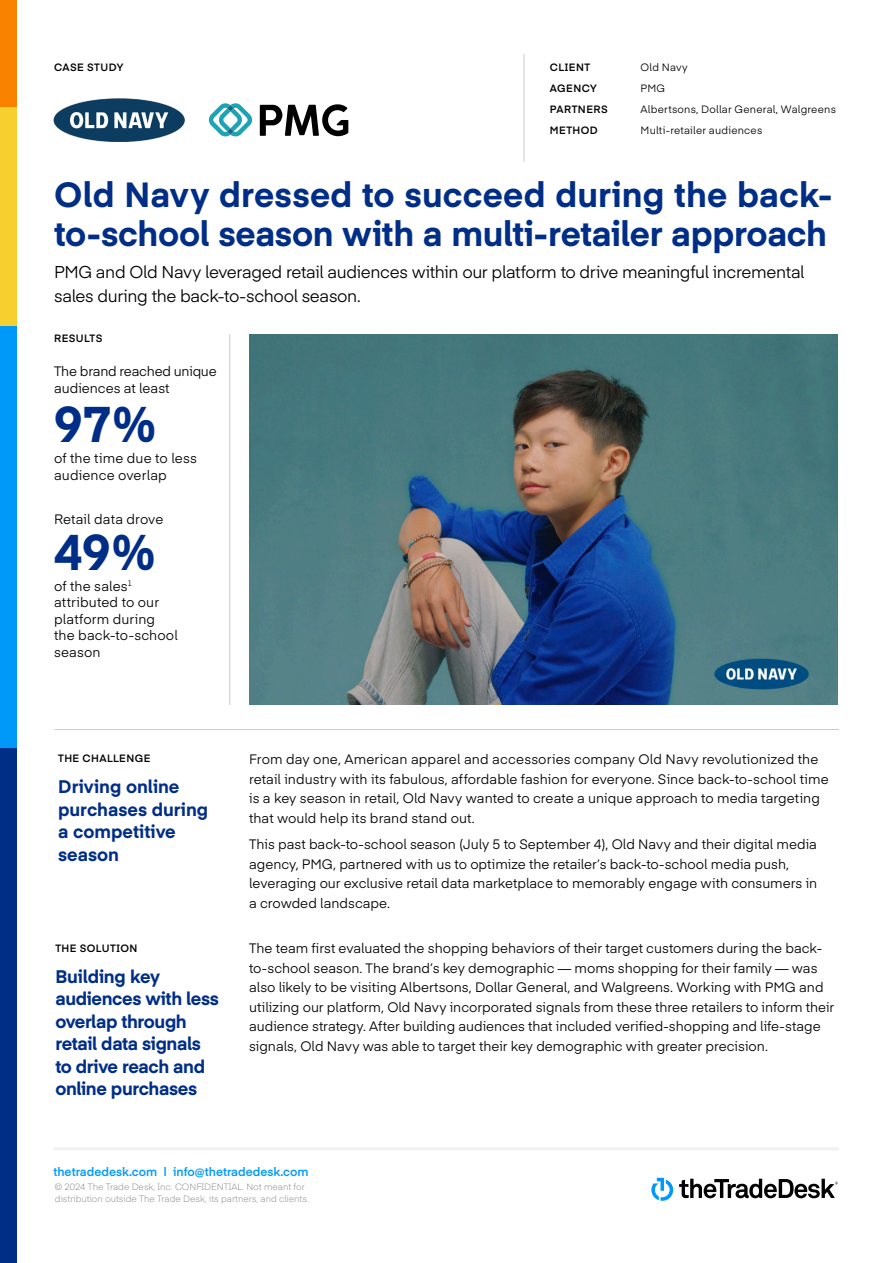
<style>
.page{position:relative;width:893px;height:1263px;background:#fff}
.page>*{position:absolute;margin:0;border:0;box-sizing:border-box;transform-origin:0 0}
.t1{font:700 49.5px "Eina 04";color:#002e87}
.t2{font:700 34.5px/39px "Eina 04";letter-spacing:-.005em;color:#002e87}
.t3{font:700 18px/22.5px "Eina 04";letter-spacing:-.02em;color:#002e87}
.t4{font:700 18px/22.5px "Eina 04";color:#002e87}
.Intro_copy{font:16.8px/24px "Eina 04";letter-spacing:-.02em;color:#000}
.Body_copy{font:13.5px/19.5px "Eina 04";color:#000}
.t5{font:600 12px "Eina 04";color:#0099fa}
.Body_copy-2{font:10.5px/21px "Eina 04";letter-spacing:.02em;color:#000}
.Eyebrow{font:600 10.5px/21px "Eina 04";letter-spacing:.04em;color:#000}
.t6{font:300 9px/12px "Eina 04";color:#808080}
</style>
<div class="page">
<img style="left:0;top:0;width:16px;height:1263px">
<hr style="left:53px;top:1147px;width:786px;height:3px;background:#f1f1f1">
<svg style="left:651px;top:1178px;width:22px;height:23px"></svg>
<svg style="left:679px;top:1179px;width:159px;height:19px"></svg>
<hr style="left:524px;top:54px;width:1px;height:108px;background:#ceccca">
<img style="left:249px;top:334px;width:589px;height:371px">
<hr style="left:229px;top:334px;width:1px;height:371px;background:#ceccca">
<hr style="left:55px;top:729px;width:784px;height:1px;background:#ceccca">
<img style="left:53px;top:99px;width:132px;height:42px">
<svg style="left:208px;top:103px;width:44px;height:34px"></svg>
<svg style="left:260px;top:104px;width:88px;height:32px"></svg>
<p class="Eyebrow" style="left:54px;top:56px;width:71px">CASE STUDY</p>
<p class="Eyebrow" style="left:550px;top:56px;width:59px">CLIENT<br>AGENCY<br>PARTNERS<br>METHOD</p>
<p class="Body_copy-2" style="left:641px;top:56px;width:197px">Old Navy<br>PMG<br>Albertsons, Dollar General, Walgreens<br>Multi-retailer audiences</p>
<p class="t2" style="left:54px;top:173px;width:779px">Old Navy dressed to succeed during the back&shy;to-school season with a multi-retailer approach</p>
<p class="Intro_copy" style="left:54px;top:259px;width:752px">PMG and Old Navy leveraged retail audiences within our platform to drive meaningful incremental sales during the back-to-school season.</p>
<p class="Eyebrow" style="left:54px;top:328px;width:50px">RESULTS</p>
<p class="Body_copy" style="left:54px;top:362px;width:164px;line-height:16.5px">The brand reached unique audiences at least</p>
<p class="t1" style="left:54px;top:387px;width:105px">97%</p>
<p class="Body_copy" style="left:54px;top:449px;width:144px;line-height:16.5px">of the time due to less audience overlap</p>
<p class="Body_copy" style="left:54px;top:509px;width:111px">Retail data drove</p>
<p class="t1" style="left:54px;top:516px;width:105px">49%</p>
<p class="Body_copy" style="left:54px;top:577px;width:125px;line-height:16.5px">of the sales<sup>1 </sup>attributed to our platform during the back-to-school season</p>
<p class="Eyebrow" style="left:58px;top:747px;width:94px">THE CHALLENGE</p>
<p class="t4" style="left:58px;top:774px;width:151px">Driving online purchases during a competitive season</p>
<p class="Eyebrow" style="left:55px;top:937px;width:84px">THE SOLUTION</p>
<p class="t3" style="left:55px;top:964px;width:165px">Building key audiences with less overlap through retail data signals to drive reach and online purchases</p>
<p class="Body_copy" style="left:249px;top:749px;width:581px">From day one, American apparel and accessories company Old Navy revolutionized the retail industry with its fabulous, affordable fashion for everyone. Since back-to-school time is a key season in retail, Old Navy wanted to create a unique approach to media targeting that would help its brand stand out.</p>
<p class="Body_copy" style="left:249px;top:834px;width:570px">This past back-to-school season (July 5 to September 4), Old Navy and their digital media agency, PMG, partnered with us to optimize the retailer’s back-to-school media push, leveraging our exclusive retail data marketplace to memorably engage with consumers in a crowded landscape.</p>
<p class="Body_copy" style="left:249px;top:938px;width:587px">The team first evaluated the shopping behaviors of their target customers during the back&shy;to-school season. The brand’s key demographic — moms shopping for their family — was also likely to be visiting Albertsons, Dollar General, and Walgreens. Working with PMG and utilizing our platform, Old Navy incorporated signals from these three retailers to inform their audience strategy. After building audiences that included verified-shopping and life-stage signals, Old Navy was able to target their key demographic with greater precision.</p>
<p class="t5" style="left:53px;top:1162px;width:257px">thetradedesk.com | info@thetradedesk.com</p>
<p class="t6" style="left:55px;top:1180px;width:255px">© 2024 The Trade Desk, Inc. CONFIDENTIAL. Not meant for distribution outside The Trade Desk, its partners, and clients.</p>
</div>
